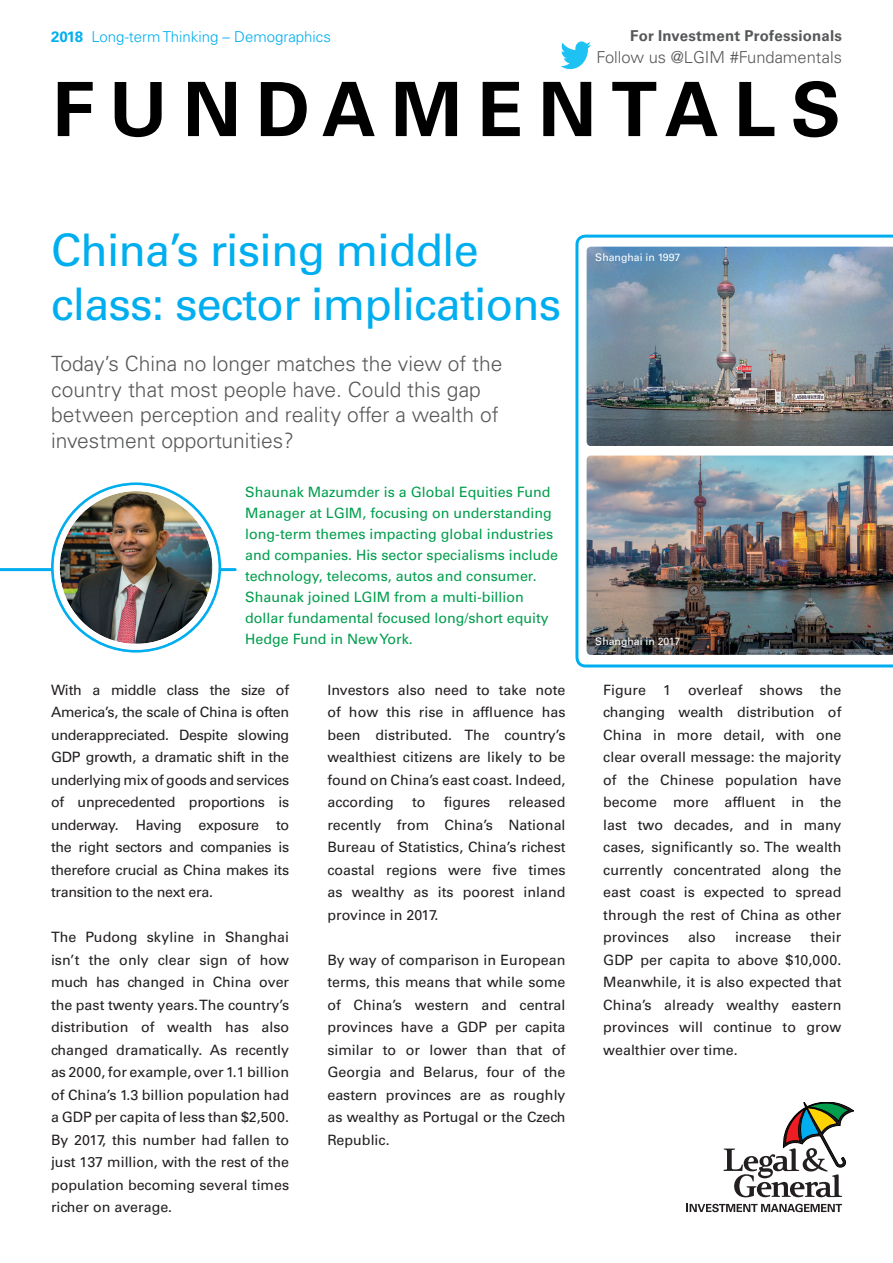
<style>
.page{position:relative;width:893px;height:1263px;background:#fff}
.page>*{position:absolute;margin:0;border:0;box-sizing:border-box;transform-origin:0 0}
.t1{font:700 75px "Univers LT Std";letter-spacing:.2em;color:#000}
.t2{font:45px/54px "Univers LT Std";letter-spacing:-.02em;color:#00aeef}
.t3{font:300 21px/25.5px "Univers";color:#57585a}
.t4{font:300 16.5px "Univers";color:#57585a}
.t5{font:300 15px "Univers";color:#00aeef}
.t6{font:700 15px "Univers LT Std";letter-spacing:.01em;color:#57585a}
.t7{font:14.25px/22.5px "Univers LT Std";color:#231f20;text-align:justify}
.t8{font:14.25px/21px "Univers";color:#009e4d}
.t9{font:10.5px "Univers LT Std";color:#fff}
.s1{font-family:"Univers LT Std";font-weight:700}
</style>
<div class="page">
<svg style="left:723px;top:1102px;width:131px;height:95px"></svg>
<svg style="left:687px;top:1204px;width:155px;height:8px"></svg>
<hr style="left:0;top:568px;width:235px;height:3px;background:#00aeef">
<svg style="left:575px;top:235px;width:318px;height:432px"></svg>
<img style="left:60px;top:491px;width:152px;height:153px;border-radius:75px">
<div style="left:54px;top:485px;width:164px;height:165px;border:6px solid #fff;border-radius:50%"></div>
<svg style="left:560px;top:41px;width:31px;height:28px"></svg>
<img style="left:587px;top:247px;width:306px;height:199px">
<img style="left:587px;top:455px;width:306px;height:200px">
<p class="t5" style="left:51px;top:27px;width:281px"><span class="s1">2018</span> Long-term Thinking – Demographics</p>
<p class="t6" style="left:630px;top:27px;width:213px">For Investment Professionals</p>
<h1 class="t1" style="left:53px;top:66px;width:790px">FUNDAMENTALS</h1>
<p class="t4" style="left:596px;top:47px;width:247px">Follow us @LGIM #Fundamentals</p>
<h2 class="t2" style="left:51px;top:224px;width:512px">China’s rising middle class: sector implications</h2>
<h3 class="t3" style="left:51px;top:351px;width:453px">Today’s China no longer matches the view of the country that most people have. Could this gap between perception and reality offer a wealth of investment opportunities?</h3>
<p class="t8" style="left:245px;top:482px;width:314px">Shaunak Mazumder is a Global Equities Fund Manager at LGIM, focusing on understanding long-term themes impacting global industries and companies. His sector specialisms include technology, telecoms, autos and consumer.<br>Shaunak joined LGIM from a multi-billion dollar fundamental focused long/short equity Hedge Fund in New York.</p>
<p class="t7" style="left:51px;top:679px;width:240px">With a middle class the size of America’s, the scale of China is often underappreciated. Despite slowing GDP growth, a dramatic shift in the underlying mix of goods and services of unprecedented proportions is underway. Having exposure to the right sectors and companies is therefore crucial as China makes its transition to the next era.</p>
<p class="t7" style="left:51px;top:926px;width:240px">The Pudong skyline in Shanghai isn’t the only clear sign of how much has changed in China over the past twenty years. The country’s distribution of wealth has also changed dramatically. As recently as 2000, for example, over 1.1 billion of China’s 1.3 billion population had a GDP per capita of less than $2,500.<br>By 2017, this number had fallen to just 137 million, with the rest of the population becoming several times richer on average.</p>
<p class="t7" style="left:327px;top:679px;width:240px">Investors also need to take note of how this rise in affuence has been distributed. The country’s wealthiest citizens are likely to be found on China’s east coast. Indeed, according</p>
<p class="t7" style="left:412px;top:791px;width:15px">to</p>
<p class="t7" style="left:444px;top:791px;width:48px">fgures</p>
<p class="t7" style="left:327px;top:791px;width:240px;text-indent:181px">released recently from China’s National Bureau of Statistics, China’s richest coastal regions were fve times as wealthy as its poorest inland province in 2017.</p>
<p class="t7" style="left:327px;top:949px;width:240px">By way of comparison in European terms, this means that while some of China’s western and central provinces have a GDP per capita similar to or lower than that of Georgia and Belarus, four of the eastern provinces are as roughly as wealthy as Portugal or the Czech Republic.</p>
<p class="t9" style="left:595px;top:251px;width:87px">Shanghai in 1997</p>
<p class="t9" style="left:595px;top:635px;width:87px">Shanghai in 2017</p>
<p class="t7" style="left:603px;top:679px;width:240px">Figure 1 overleaf shows the changing wealth distribution of China in more detail, with one clear overall message: the majority of the Chinese population have become more affuent in the last two decades, and in many cases, signifcantly so. The wealth currently concentrated along the east coast is expected to spread through the rest of China as other provinces</p>
<p class="t7" style="left:603px;top:926px;width:240px;text-indent:207px">their GDP per capita to above $10,000.<br>Meanwhile, it is also expected that China’s already wealthy eastern provinces will continue to grow wealthier over time.</p>
<p class="t7" style="left:688px;top:926px;width:29px">also</p>
<p class="t7" style="left:735px;top:926px;width:58px">increase</p>
</div>
